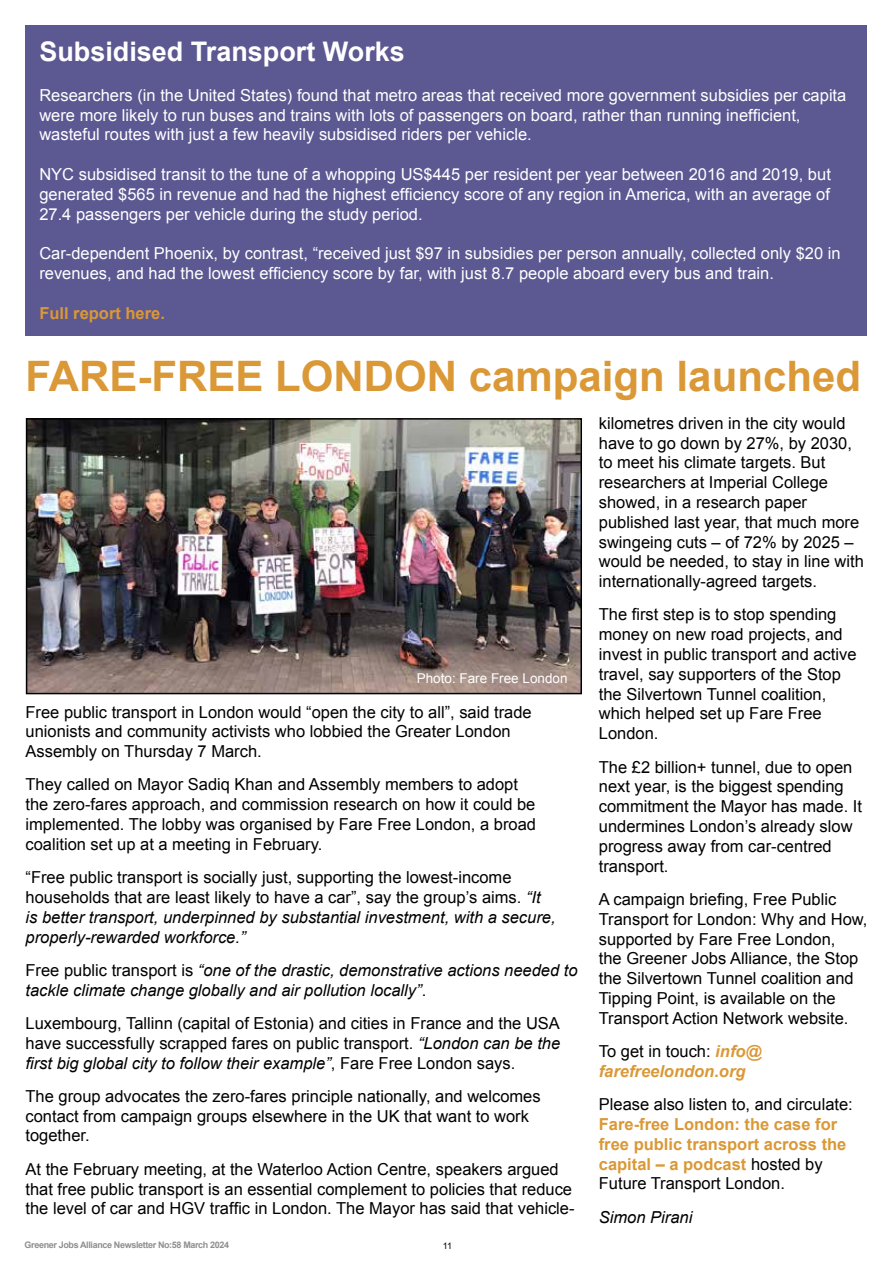
<style>
.page{position:relative;width:893px;height:1263px;background:#fff}
.page>*{position:absolute;margin:0;border:0;box-sizing:border-box;transform-origin:0 0}
.t1{font:700 42px "Arial";color:#da9836}
.t2{font:700 27px "Arial";color:#fff}
.t3{font:16.5px/19.8px "Arial";color:#000}
.t4{font:16.5px/19.8px "Arial";color:#fff}
.t5{font:italic 16.5px/19.8px "Arial";color:#000}
.t6{font:700 16.5px/19.8px "Arial";color:#da9836}
.t7{font:italic 700 16.5px/19.8px "Arial";color:#da9836}
.t8{font:13.5px "Arial";color:#fff}
.t9{font:700 9px "Arial";letter-spacing:-.04em;color:#8f8f8f}
.t10{font:9px "Arial";color:#000}
.s1{font-style:italic}
.s2{font-style:normal}
.s3{font-weight:400;font-style:normal;color:#000}
.s4{font-weight:400;color:#000}
</style>
<div class="page">
<div style="left:26px;top:26px;width:841px;height:310px;background:#5c5892"></div>
<img style="left:29px;top:421px;width:550px;height:270px">
<div style="left:26px;top:418px;width:556px;height:276px;border:2px solid #000"></div>
<h2 class="t2" style="left:39px;top:34px;width:367px">Subsidised Transport Works</h2>
<p class="t4" style="left:39px;top:85px;width:809px">Researchers (in the United States) found that metro areas that received more government subsidies per capita were more likely to run buses and trains with lots of passengers on board, rather than running inefficient, wasteful routes with just a few heavily subsidised riders per vehicle.</p>
<p class="t4" style="left:39px;top:164px;width:793px;text-align:justify">NYC subsidised transit to the tune of a whopping US$445 per resident per year between 2016 and 2019, but generated $565 in revenue and had the highest efficiency score of any region in America, with an average of 27.4 passengers per vehicle during the study period.</p>
<p class="t4" style="left:39px;top:244px;width:803px">Car-dependent Phoenix, by contrast, “received just $97 in subsidies per person annually, collected only $20 in revenues, and had the lowest efficiency score by far, with just 8.7 people aboard every bus and train.</p>
<p class="t6" style="left:39px;top:303px;width:127px">Full report here.</p>
<h1 class="t1" style="left:26px;top:349px;width:837px">FARE-FREE LONDON campaign launched</h1>
<p class="t8" style="left:417px;top:669px;width:152px">Photo: Fare Free London</p>
<p class="t3" style="left:26px;top:702px;width:508px">Free public transport in London would “open the city to all”, said trade unionists and community activists who lobbied the Greater London<br>Assembly on Thursday 7 March.</p>
<p class="t3" style="left:26px;top:775px;width:512px">They called on Mayor Sadiq Khan and Assembly members to adopt the zero-fares approach, and commission research on how it could be implemented. The lobby was organised by Fare Free London, a broad coalition set up at a meeting in February.</p>
<p class="t3" style="left:26px;top:868px;width:532px">“Free public transport is socially just, supporting the lowest-income households that are least likely to have a car”, say the group’s aims. <span class="s1">“It is better transport, underpinned by substantial investment, with a secure, properly-rewarded workforce.”</span></p>
<p class="t5" style="left:26px;top:960px;width:554px"><span class="s2">Free public transport is</span> “one of the drastic, demonstrative actions needed to tackle climate change globally and air pollution locally”<span class="s2">.</span></p>
<p class="t3" style="left:26px;top:1013px;width:536px;text-align:justify">Luxembourg, Tallinn (capital of Estonia) and cities in France and the USA have successfully scrapped fares on public transport. <span class="s1">“London can be the first big global city to follow their example”</span>, Fare Free London says.</p>
<p class="t3" style="left:26px;top:1086px;width:517px">The group advocates the zero-fares principle nationally, and welcomes contact from campaign groups elsewhere in the UK that want to work together.</p>
<p class="t3" style="left:26px;top:1159px;width:551px">At the February meeting, at the Waterloo Action Centre, speakers argued that free public transport is an essential complement to policies that reduce the level of car and HGV traffic in London. The Mayor has said that vehicle-</p>
<p class="t9" style="left:25px;top:1239px;width:206px">Greener Jobs Alliance Newsletter No:58 March 2024</p>
<p class="t10" style="left:443px;top:1239px;width:11px">11</p>
<p class="t3" style="left:599px;top:413px;width:267px">kilometres driven in the city would have to go down by 27%, by 2030, to meet his climate targets. But researchers at Imperial College showed, in a research paper published last year, that much more swingeing cuts – of 72% by 2025 – would be needed, to stay in line with internationally-agreed targets.</p>
<p class="t3" style="left:599px;top:605px;width:259px">The first step is to stop spending money on new road projects, and invest in public transport and active travel, say supporters of the Stop the Silvertown Tunnel coalition, which helped set up Fare Free<br>London.</p>
<p class="t3" style="left:599px;top:757px;width:265px">The £2 billion+ tunnel, due to open next year, is the biggest spending commitment the Mayor has made. It undermines London’s already slow progress away from car-centred transport.</p>
<p class="t3" style="left:599px;top:889px;width:270px">A campaign briefing, Free Public Transport for London: Why and How, supported by Fare Free London,<br>the Greener Jobs Alliance, the Stop the Silvertown Tunnel coalition and Tipping Point, is available on the Transport Action Network website.</p>
<p class="t7" style="left:599px;top:1042px;width:164px"><span class="s3">To get in touch:</span> info@ farefreelondon.org</p>
<p class="t3" style="left:599px;top:1094px;width:256px">Please also listen to, and circulate:</p>
<p class="t6" style="left:599px;top:1115px;width:249px">Fare-free London: the case for free public transport across the capital – a podcast <span class="s4">hosted by<br>Future Transport London.</span></p>
<p class="t5" style="left:599px;top:1207px;width:95px">Simon Pirani</p>
</div>
